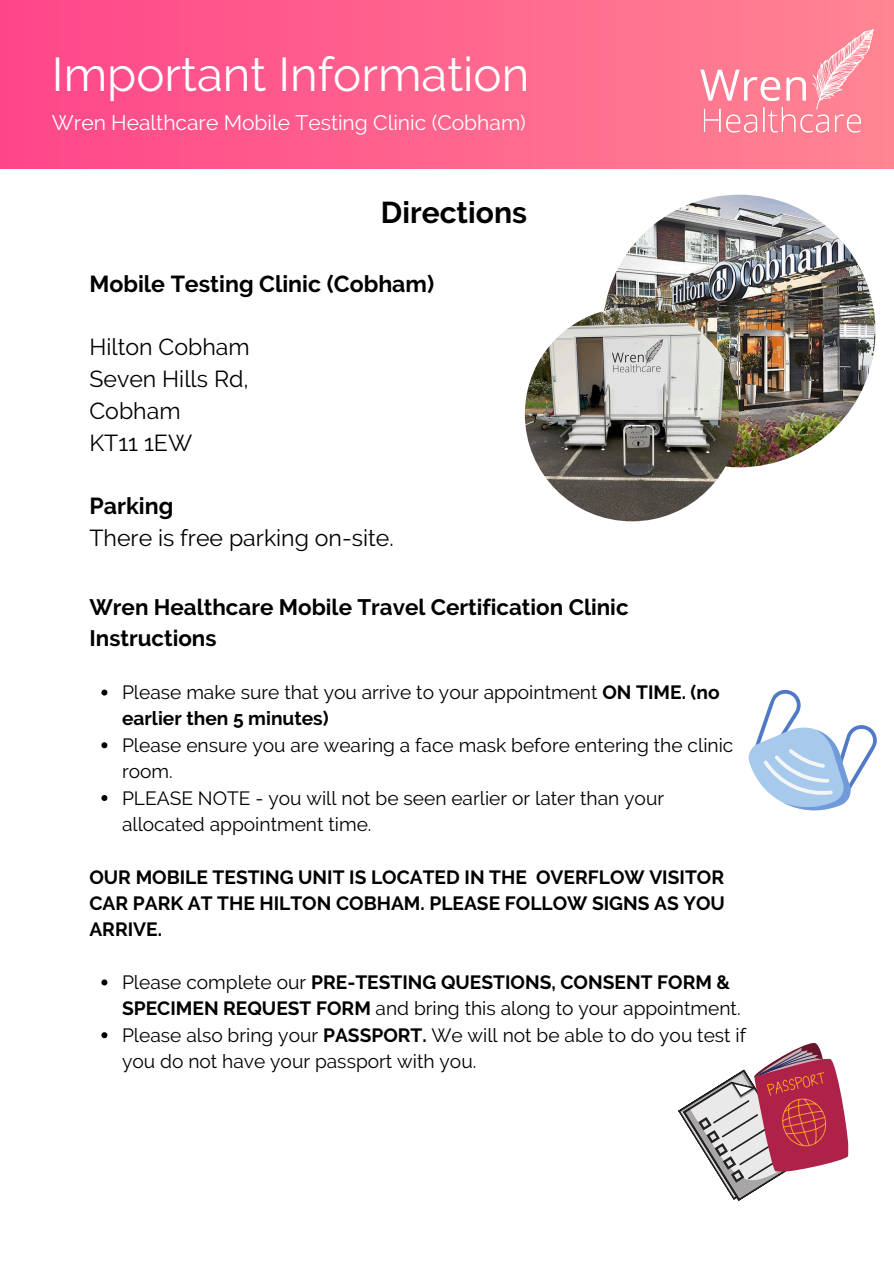
<style>
.page{position:relative;width:894px;height:1264px;background:#fff}
.page>*{position:absolute;margin:0;border:0;box-sizing:border-box;transform-origin:0 0}
.t1{font:47.25px "Raleway";color:#fff}
.t2{font:700 30px "Raleway";color:#000}
.t3{font:23.1px/31.8px "Raleway";color:#000}
.t4{font:700 23.1px "Raleway";color:#000}
.t5{font:700 22.35px/31.2px "Raleway";color:#000}
.t6{font:21px "Raleway";color:#fff}
.t7{font:19.2px/26.4px "Raleway";color:#000}
.t8{font:700 19.2px/26.4px "Raleway";color:#000;text-align:justify}
.s1{font-weight:700}
</style>
<div class="page">
<div style="left:0;top:0;width:893px;height:169px;background:linear-gradient(to right,#ff468a,#ff8592)"></div>
<img style="left:698px;top:25px;width:177px;height:113px">
<svg style="left:748px;top:689px;width:129px;height:122px"></svg>
<svg style="left:101px;top:689px;width:6px;height:6px"></svg>
<svg style="left:101px;top:742px;width:6px;height:6px"></svg>
<svg style="left:101px;top:795px;width:6px;height:6px"></svg>
<svg style="left:101px;top:979px;width:6px;height:6px"></svg>
<svg style="left:101px;top:1032px;width:6px;height:6px"></svg>
<svg style="left:678px;top:1043px;width:171px;height:158px"></svg>
<img style="left:602px;top:195px;width:273px;height:272px;border-radius:50%">
<img style="left:524px;top:307px;width:214px;height:214px;border-radius:50%">
<h1 class="t1" style="left:52px;top:46px;width:478px">Important Information</h1>
<p class="t6" style="left:52px;top:110px;width:475px">Wren Healthcare Mobile Testing Clinic (Cobham)</p>
<h2 class="t2" style="left:381px;top:195px;width:148px">Directions</h2>
<p class="t4" style="left:89px;top:270px;width:346px">Mobile Testing Clinic (Cobham)</p>
<p class="t3" style="left:89px;top:331px;width:162px">Hilton Cobham<br>Seven Hills Rd,<br>Cobham<br>KT11 1EW</p>
<p class="t4" style="left:89px;top:493px;width:85px">Parking</p>
<p class="t3" style="left:89px;top:522px;width:306px">There is free parking on-site.</p>
<p class="t5" style="left:89px;top:592px;width:540px">Wren Healthcare Mobile Travel Certification Clinic<br>Instructions</p>
<p class="t7" style="left:122px;top:679px;width:599px">Please make sure that you arrive to your appointment <span class="s1">ON TIME. (no earlier then 5 minutes)</span></p>
<p class="t7" style="left:122px;top:731px;width:612px">Please ensure you are wearing a face mask before entering the clinic room.<br>PLEASE NOTE - you will not be seen earlier or later than your allocated appointment time.</p>
<p class="t8" style="left:89px;top:863px;width:636px">OUR MOBILE TESTING UNIT IS LOCATED IN THE OVERFLOW VISITOR CAR PARK AT THE HILTON COBHAM. PLEASE FOLLOW SIGNS AS YOU ARRIVE.</p>
<p class="t7" style="left:122px;top:969px;width:625px">Please complete our <span class="s1">PRE-TESTING QUESTIONS, CONSENT FORM &amp; SPECIMEN REQUEST FORM</span> and bring this along to your appointment.<br>Please also bring your <span class="s1">PASSPORT.</span> We will not be able to do you test if you do not have your passport with you.</p>
</div>
